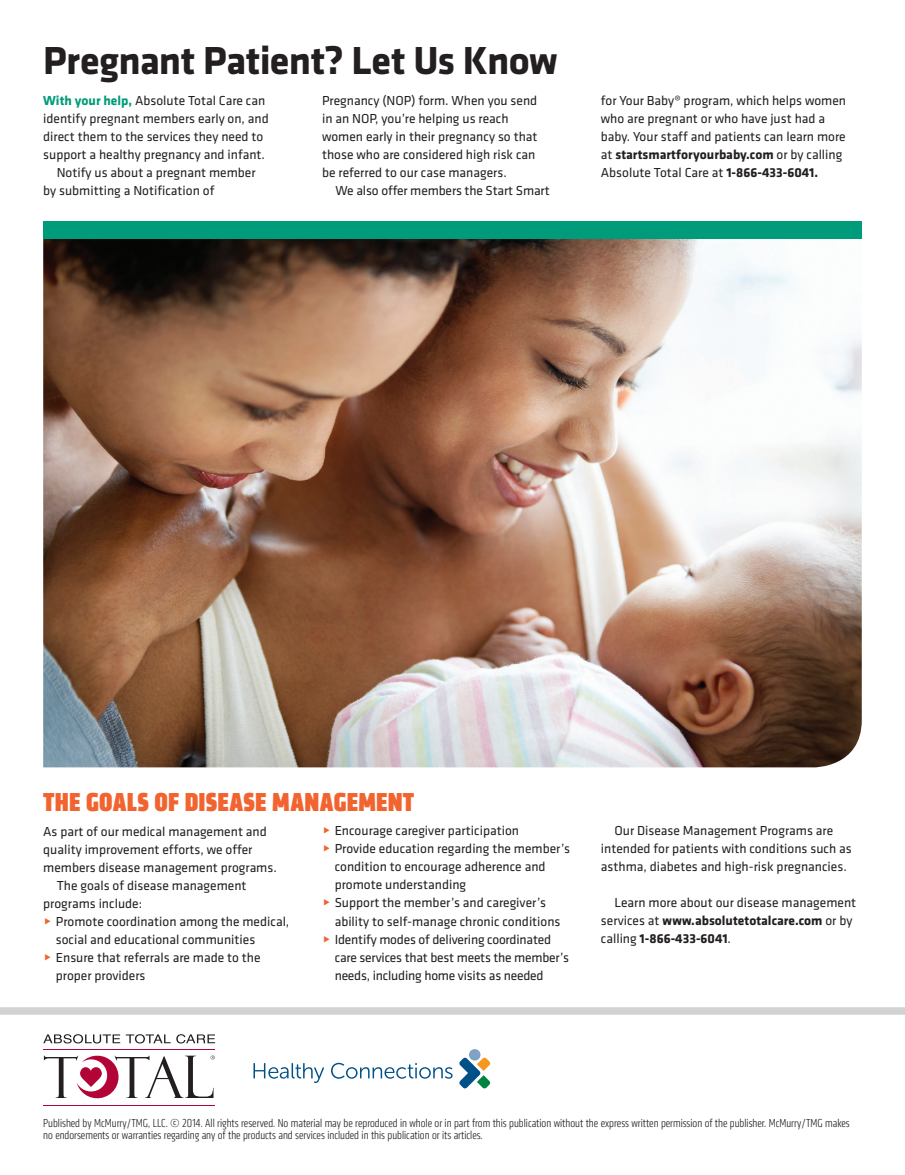
<style>
.page{position:relative;width:905px;height:1175px;background:#fff}
.page>*{position:absolute;margin:0;border:0;box-sizing:border-box;transform-origin:0 0}
.t1{font:700 40.5px "Klavika";letter-spacing:-.015em;color:#231f20}
.t2{font:27px "Klavika Display Bl Cond";letter-spacing:.01em;color:#f2642f}
.t3{font:13.5px/18px "Klavika";color:#231f20}
.t4{font:300 condensed 12px/12px "Klavika";color:#231f20}
.s1{font-weight:700;color:#009b7a}
.s2{font-weight:700}
</style>
<div class="page">
<div style="left:0;top:1007px;width:904px;height:7px;background:#d1d2d4"></div>
<svg style="left:43px;top:1034px;width:77px;height:9px"></svg>
<svg style="left:126px;top:1034px;width:89px;height:9px"></svg>
<hr style="left:43px;top:1049px;width:172px;height:1px;background:#b30437">
<hr style="left:43px;top:1104px;width:172px;height:1px;background:#b30437">
<svg style="left:44px;top:1055px;width:171px;height:44px"></svg>
<svg style="left:459px;top:1057px;width:31px;height:31px"></svg>
<div style="left:469px;top:1049px;width:11px;height:11px;background:#80a2c6;border-radius:50%"></div>
<svg style="left:253px;top:1063px;width:71px;height:20px"></svg>
<svg style="left:331px;top:1062px;width:121px;height:16px"></svg>
<img style="left:43px;top:239px;width:818px;height:528px">
<div style="left:43px;top:222px;width:818px;height:17px;background:#009b7a"></div>
<h1 class="t1" style="left:43px;top:31px;width:516px">Pregnant Patient? Let Us Know</h1>
<p class="t3" style="left:43px;top:91px;width:224px"><span class="s1">With your help,</span> Absolute Total Care can</p>
<p class="t3" style="left:43px;top:109px;width:227px">identify pregnant members early on, and</p>
<p class="t3" style="left:43px;top:127px;width:222px">direct them to the services they need to</p>
<p class="t3" style="left:43px;top:145px;width:223px">support a healthy pregnancy and infant.</p>
<p class="t3" style="left:57px;top:163px;width:200px">Notify us about a pregnant member</p>
<p class="t3" style="left:43px;top:181px;width:173px">by submitting a Notification of</p>
<p class="t3" style="left:322px;top:91px;width:217px">Pregnancy (NOP) form. When you send in an NOP, you’re helping us reach women early in their pregnancy so that those who are considered high risk can be referred to our case managers.</p>
<p class="t3" style="left:335px;top:181px;width:216px">We also offer members the Start Smart</p>
<p class="t3" style="left:601px;top:91px;width:247px">for Your Baby® program, which helps women who are pregnant or who have just had a baby. Your staff and patients can learn more at <span class="s2">startsmartforyourbaby.com</span> or by calling Absolute Total Care at <span class="s2">1-866-433-6041.</span></p>
<h2 class="t2" style="left:43px;top:786px;width:359px">THE GOALS OF DISEASE MANAGEMENT</h2>
<p class="t3" style="left:43px;top:821px;width:225px">As part of our medical management and</p>
<p class="t3" style="left:43px;top:839px;width:211px">quality improvement efforts, we offer</p>
<p class="t3" style="left:43px;top:857px;width:235px">members disease management programs.</p>
<p class="t3" style="left:57px;top:875px;width:191px">The goals of disease management</p>
<p class="t3" style="left:43px;top:893px;width:100px">programs include:</p>
<p class="t3" style="left:56px;top:911px;width:235px">Promote coordination among the medical,</p>
<p class="t3" style="left:56px;top:929px;width:201px">social and educational communities</p>
<p class="t3" style="left:56px;top:947px;width:206px">Ensure that referrals are made to the</p>
<p class="t3" style="left:56px;top:965px;width:91px">proper providers</p>
<p class="t3" style="left:335px;top:821px;width:237px">Encourage caregiver participation<br>Provide education regarding the member’s condition to encourage adherence and promote understanding<br>Support the member’s and caregiver’s ability to self-manage chronic conditions Identify modes of delivering coordinated care services that best meets the member’s needs, including home visits as needed</p>
<p class="t3" style="left:601px;top:821px;width:252px;text-align:center">Our Disease Management Programs are intended for patients with conditions such as asthma, diabetes and high-risk pregnancies.</p>
<p class="t3" style="left:601px;top:893px;width:257px;text-indent:14px">Learn more about our disease management services at <span class="s2">www.absolutetotalcare.com</span> or by calling <span class="s2">1-866-433-6041</span>.</p>
<p class="t4" style="left:43px;top:1117px;width:808px">Published by McMurry/TMG, LLC. © 2014. All rights reserved. No material may be reproduced in whole or in part from this publication without the express written permission of the publisher. McMurry/TMG makes no endorsements or warranties regarding any of the products and services included in this publication or its articles.</p>
</div>
